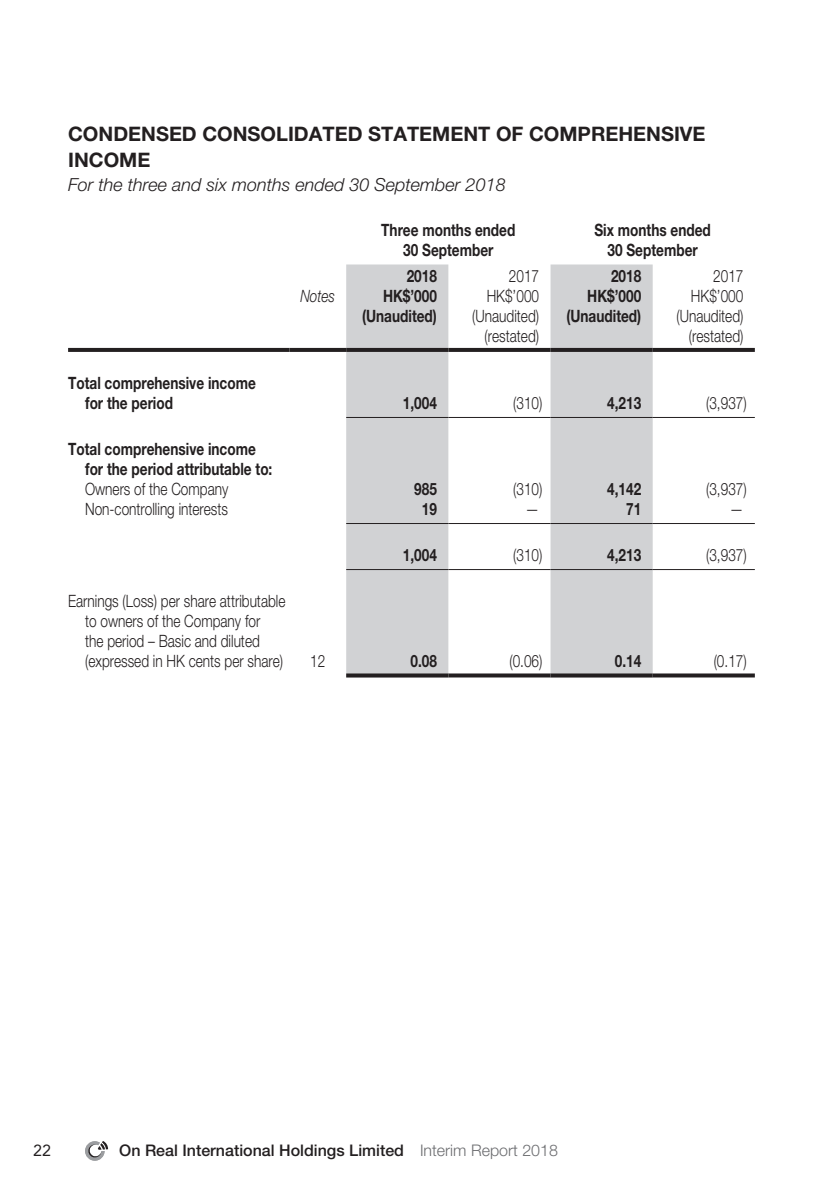
<style>
.page{position:relative;width:840px;height:1191px;background:#fff}
.page>*{position:absolute;margin:0;border:0;box-sizing:border-box;transform-origin:0 0}
.t1{font:700 20px/26px "Helvetica Neue LT Std";color:#231f20}
.t2{font:italic 300 18px "Helvetica Neue LT Std";color:#231f20}
.t3{font:300 17px/20px "Helvetica Neue LT Std";color:#231f20;scale:.8 1}
.t4{font:700 17px/20px "Helvetica Neue LT Std";color:#231f20;text-align:center;scale:.8 1}
.t5{font:italic 300 17px "Helvetica Neue LT Std";color:#231f20;scale:.8 1}
.t6{font:500 16px "Helvetica Neue LT Std";color:#231f20}
.t7{font:16px "Avenir LT Std";color:#231f20}
.s1{font-weight:300;color:#6c6d70}
</style>
<div class="page">
<svg style="left:85px;top:1141px;width:23px;height:19px"></svg>
<svg style="left:346px;top:264px;width:306px;height:409px;fill:#d1d2d4"></svg>
<svg style="left:68px;top:348px;width:221px;height:4px"></svg>
<svg style="left:289px;top:348px;width:57px;height:4px"></svg>
<hr style="left:346px;top:348px;width:102px;height:4px;background:#231f20">
<svg style="left:448px;top:348px;width:102px;height:4px"></svg>
<hr style="left:550px;top:348px;width:102px;height:4px;background:#231f20">
<svg style="left:652px;top:348px;width:102px;height:4px"></svg>
<hr style="left:346px;top:417px;width:102px;height:1px;background:#231f20">
<hr style="left:448px;top:417px;width:102px;height:1px;background:#231f20">
<hr style="left:550px;top:417px;width:102px;height:1px;background:#231f20">
<hr style="left:652px;top:417px;width:102px;height:1px;background:#231f20">
<hr style="left:346px;top:523px;width:102px;height:1px;background:#231f20">
<hr style="left:448px;top:523px;width:102px;height:1px;background:#231f20">
<hr style="left:550px;top:523px;width:102px;height:1px;background:#231f20">
<hr style="left:652px;top:523px;width:102px;height:1px;background:#231f20">
<hr style="left:346px;top:569px;width:102px;height:1px;background:#231f20">
<hr style="left:448px;top:569px;width:102px;height:1px;background:#231f20">
<hr style="left:550px;top:569px;width:102px;height:1px;background:#231f20">
<hr style="left:652px;top:569px;width:102px;height:1px;background:#231f20">
<svg style="left:346px;top:673px;width:102px;height:4px"></svg>
<svg style="left:448px;top:673px;width:102px;height:4px"></svg>
<svg style="left:550px;top:673px;width:102px;height:4px"></svg>
<svg style="left:652px;top:673px;width:102px;height:4px"></svg>
<p class="t1" style="left:68px;top:121px;width:638px">CONDENSED CONSOLIDATED STATEMENT OF COMPREHENSIVE<br>INCOME</p>
<p class="t2" style="left:68px;top:174px;width:439px">For the three and six months ended 30 September 2018</p>
<p class="t4" style="left:381px;top:219px;width:169px">Three months ended<br>30 September</p>
<p class="t4" style="left:594px;top:219px;width:147px">Six months ended<br>30 September</p>
<p class="t4" style="left:406px;top:265px;width:39px">2018</p>
<p class="t3" style="left:508px;top:265px;width:39px">2017</p>
<p class="t4" style="left:610px;top:265px;width:39px">2018</p>
<p class="t3" style="left:712px;top:265px;width:39px">2017</p>
<p class="t5" style="left:300px;top:285px;width:45px">Notes</p>
<p class="t4" style="left:383px;top:285px;width:69px">HK$’000</p>
<p class="t3" style="left:486px;top:285px;width:67px">HK$’000</p>
<p class="t4" style="left:587px;top:285px;width:69px">HK$’000</p>
<p class="t3" style="left:690px;top:285px;width:67px">HK$’000</p>
<p class="t4" style="left:362px;top:305px;width:95px">(Unaudited)</p>
<p class="t3" style="left:472px;top:305px;width:85px">(Unaudited)</p>
<p class="t4" style="left:566px;top:305px;width:95px">(Unaudited)</p>
<p class="t3" style="left:676px;top:305px;width:85px">(Unaudited)</p>
<p class="t3" style="left:484px;top:325px;width:70px">(restated)</p>
<p class="t3" style="left:688px;top:325px;width:70px">(restated)</p>
<p class="t4" style="left:85px;top:372px;width:215px;text-align:left;text-indent:-17px">Total comprehensive income for the period</p>
<p class="t4" style="left:403px;top:392px;width:44px">1,004</p>
<p class="t3" style="left:513px;top:392px;width:38px">(310)</p>
<p class="t4" style="left:607px;top:392px;width:44px">4,213</p>
<p class="t3" style="left:705px;top:392px;width:52px">(3,937)</p>
<p class="t4" style="left:85px;top:438px;width:235px;text-align:left;text-indent:-17px">Total comprehensive income for the period attributable to:</p>
<p class="t3" style="left:85px;top:479px;width:180px">Owners of the Company</p>
<p class="t4" style="left:414px;top:478px;width:30px">985</p>
<p class="t3" style="left:513px;top:479px;width:38px">(310)</p>
<p class="t4" style="left:607px;top:478px;width:44px">4,142</p>
<p class="t3" style="left:705px;top:479px;width:52px">(3,937)</p>
<p class="t3" style="left:85px;top:498px;width:180px">Non-controlling interests</p>
<p class="t4" style="left:421px;top:498px;width:20px">19</p>
<p class="t3" style="left:525px;top:498px;width:18px">—</p>
<p class="t4" style="left:625px;top:498px;width:20px">71</p>
<p class="t3" style="left:729px;top:498px;width:18px">—</p>
<p class="t4" style="left:403px;top:545px;width:44px">1,004</p>
<p class="t3" style="left:513px;top:545px;width:38px">(310)</p>
<p class="t4" style="left:607px;top:545px;width:44px">4,213</p>
<p class="t3" style="left:705px;top:545px;width:52px">(3,937)</p>
<p class="t3" style="left:85px;top:591px;width:252px;text-indent:-17px">Earnings (Loss) per share attributable to owners of the Company for<br>the period – Basic and diluted (expressed in HK cents per share)</p>
<p class="t3" style="left:310px;top:651px;width:20px">12</p>
<p class="t4" style="left:410px;top:650px;width:35px">0.08</p>
<p class="t3" style="left:509px;top:651px;width:43px">(0.06)</p>
<p class="t4" style="left:614px;top:650px;width:35px">0.14</p>
<p class="t3" style="left:713px;top:651px;width:43px">(0.17)</p>
<p class="t7" style="left:33px;top:1141px;width:19px">22</p>
<p class="t6" style="left:119px;top:1140px;width:440px">On Real International Holdings Limited <span class="s1">Interim Report 2018</span></p>
</div>
